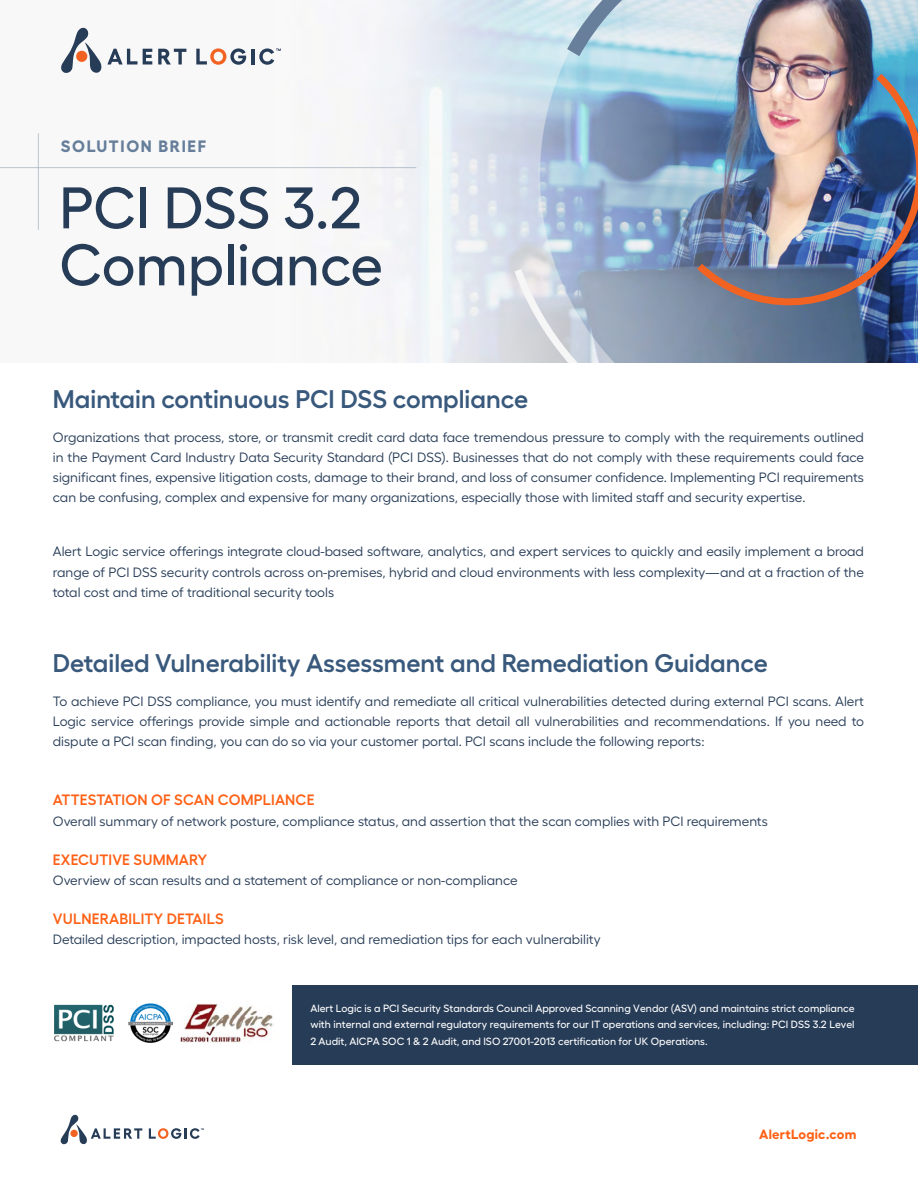
<style>
.page{position:relative;width:918px;height:1188px;background:#fff}
.page>*{position:absolute;margin:0;border:0;box-sizing:border-box;transform-origin:0 0}
.t1{font:500 58.5px/57px "Fellix";color:#273c57}
.t2{font:600 25.5px "Fellix";color:#39597c}
.t3{font:700 16.5px "Fellix";letter-spacing:.1em;color:#667e9a}
.t4{font:600 15px "Fellix";letter-spacing:.01em;color:#fe6116}
.t5{font:13.5px/20.2px "Fellix";color:#273c57;text-align:justify}
.t6{font:700 13.5px "Fellix";letter-spacing:.015em;color:#fe6116}
.t7{font:500 10.5px/16.5px "Fellix";color:#fff;text-align:justify}
</style>
<div class="page">
<img style="left:0;top:0;width:515px;height:363px">
<hr style="left:0;top:167px;width:416px;height:1px;background:#667e9a">
<hr style="left:38px;top:133px;width:1px;height:97px;background:#667e9a">
<svg style="left:158px;top:49px;width:28px;height:15px"></svg>
<svg style="left:196px;top:48px;width:50px;height:17px"></svg>
<hr style="left:251px;top:49px;width:3px;height:15px;background:#273c57">
<svg style="left:62px;top:28px;width:90px;height:45px"></svg>
<div style="left:76px;top:51px;width:11px;height:11px;background:#f26222;border-radius:50%"></div>
<svg style="left:259px;top:48px;width:22px;height:17px"></svg>
<img style="left:515px;top:0;width:403px;height:363px">
<svg style="left:61px;top:1115px;width:81px;height:29px"></svg>
<div style="left:70px;top:1130px;width:8px;height:7px;background:#f26222;border-radius:50%"></div>
<svg style="left:149px;top:1128px;width:55px;height:11px"></svg>
<div style="left:292px;top:986px;width:626px;height:79px;background:#273c57"></div>
<img style="left:129px;top:1003px;width:43px;height:40px">
<img style="left:180px;top:1003px;width:93px;height:40px">
<img style="left:54px;top:1005px;width:60px;height:36px">
<p class="t3" style="left:61px;top:133px;width:147px">SOLUTION BRIEF</p>
<h1 class="t1" style="left:59px;top:173px;width:325px">PCI DSS 3.2<br>Compliance</h1>
<h2 class="t2" style="left:53px;top:379px;width:477px">Maintain continuous PCI DSS compliance</h2>
<p class="t5" style="left:53px;top:425px;width:813px">Organizations that process, store, or transmit credit card data face tremendous pressure to comply with the requirements outlined in the Payment Card Industry Data Security Standard (PCI DSS). Businesses that do not comply with these requirements could face significant fines, expensive litigation costs, damage to their brand, and loss of consumer confidence. Implementing PCI requirements can be confusing, complex and expensive for many organizations, especially those with limited staff and security expertise.</p>
<p class="t5" style="left:53px;top:540px;width:813px">Alert Logic service offerings integrate cloud-based software, analytics, and expert services to quickly and easily implement a broad range of PCI DSS security controls across on-premises, hybrid and cloud environments with less complexity—and at a fraction of the total cost and time of traditional security tools</p>
<h2 class="t2" style="left:53px;top:643px;width:716px">Detailed Vulnerability Assessment and Remediation Guidance</h2>
<p class="t5" style="left:53px;top:689px;width:813px">To achieve PCI DSS compliance, you must identify and remediate all critical vulnerabilities detected during external PCI scans. Alert Logic service offerings provide simple and actionable reports that detail all vulnerabilities and recommendations. If you need to dispute a PCI scan finding, you can do so via your customer portal. PCI scans include the following reports:</p>
<p class="t4" style="left:53px;top:788px;width:263px">ATTESTATION OF SCAN COMPLIANCE</p>
<p class="t5" style="left:53px;top:809px;width:716px">Overall summary of network posture, compliance status, and assertion that the scan complies with PCI requirements</p>
<p class="t4" style="left:53px;top:847px;width:156px">EXECUTIVE SUMMARY</p>
<p class="t5" style="left:53px;top:869px;width:466px">Overview of scan results and a statement of compliance or non-compliance</p>
<p class="t4" style="left:53px;top:907px;width:172px">VULNERABILITY DETAILS</p>
<p class="t5" style="left:53px;top:928px;width:549px">Detailed description, impacted hosts, risk level, and remediation tips for each vulnerability</p>
<p class="t7" style="left:310px;top:999px;width:546px">Alert Logic is a PCI Security Standards Council Approved Scanning Vendor (ASV) and maintains strict compliance with internal and external regulatory requirements for our IT operations and services, including: PCI DSS 3.2 Level 2 Audit, AICPA SOC 1 &amp; 2 Audit, and ISO 27001-2013 certification for UK Operations.</p>
<p class="t6" style="left:759px;top:1123px;width:99px">AlertLogic.com</p>
</div>
